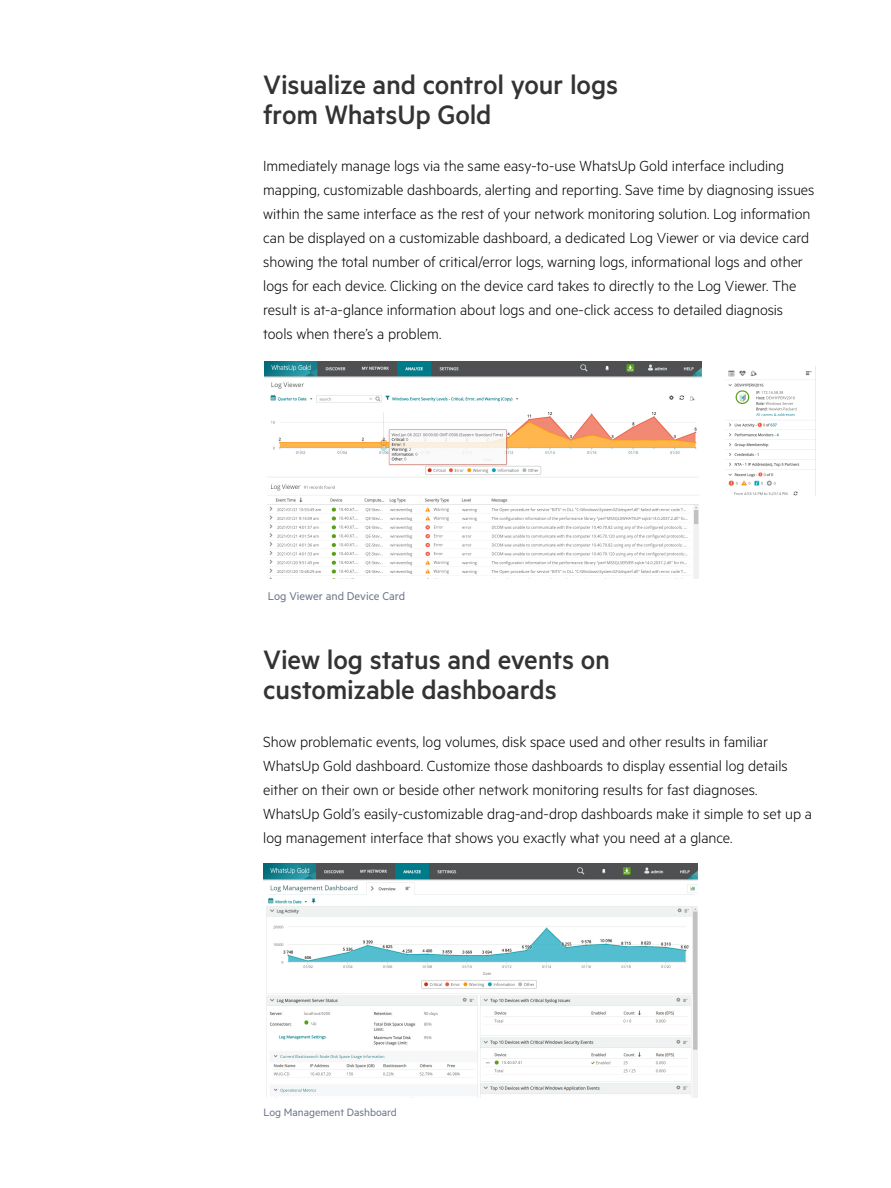
<style>
.page{position:relative;width:891px;height:1188px;background:#fff}
.page>*{position:absolute;margin:0;border:0;box-sizing:border-box;transform-origin:0 0}
.Titles_level_2{font:500 30px/30px "Metric";letter-spacing:-.01em;color:#333}
.Body_1{font:300 16.5px/24px "Metric";letter-spacing:-.005em;color:#000}
.Diagram_Text{font:12.75px "Metric";color:#6c7589}
.Diagram_Text-2{font:12px "Metric";color:#6c7589}
</style>
<div class="page">
<img style="left:264px;top:361px;width:437px;height:217px">
<img style="left:725px;top:367px;width:91px;height:128px">
<img style="left:263px;top:863px;width:435px;height:235px">
<p class="Titles_level_2" style="left:263px;top:69px;width:357px">Visualize and control your logs from WhatsUp Gold</p>
<p class="Body_1" style="left:263px;top:153px;width:553px">Immediately manage logs via the same easy-to-use WhatsUp Gold interface including mapping, customizable dashboards, alerting and reporting. Save time by diagnosing issues within the same interface as the rest of your network monitoring solution. Log information can be displayed on a customizable dashboard, a dedicated Log Viewer or via device card showing the total number of critical/error logs, warning logs, informational logs and other logs for each device. Clicking on the device card takes to directly to the Log Viewer. The result is at-a-glance information about logs and one-click access to detailed diagnosis tools when there’s a problem.</p>
<p class="Diagram_Text" style="left:268px;top:589px;width:139px">Log Viewer and Device Card</p>
<p class="Titles_level_2" style="left:263px;top:644px;width:348px">View log status and events on customizable dashboards</p>
<p class="Body_1" style="left:263px;top:729px;width:550px">Show problematic events, log volumes, disk space used and other results in familiar WhatsUp Gold dashboard. Customize those dashboards to display essential log details either on their own or beside other network monitoring results for fast diagnoses.<br>WhatsUp Gold’s easily-customizable drag-and-drop dashboards make it simple to set up a log management interface that shows you exactly what you need at a glance.</p>
<p class="Diagram_Text-2" style="left:263px;top:1105px;width:135px">Log Management Dashboard</p>
</div>
